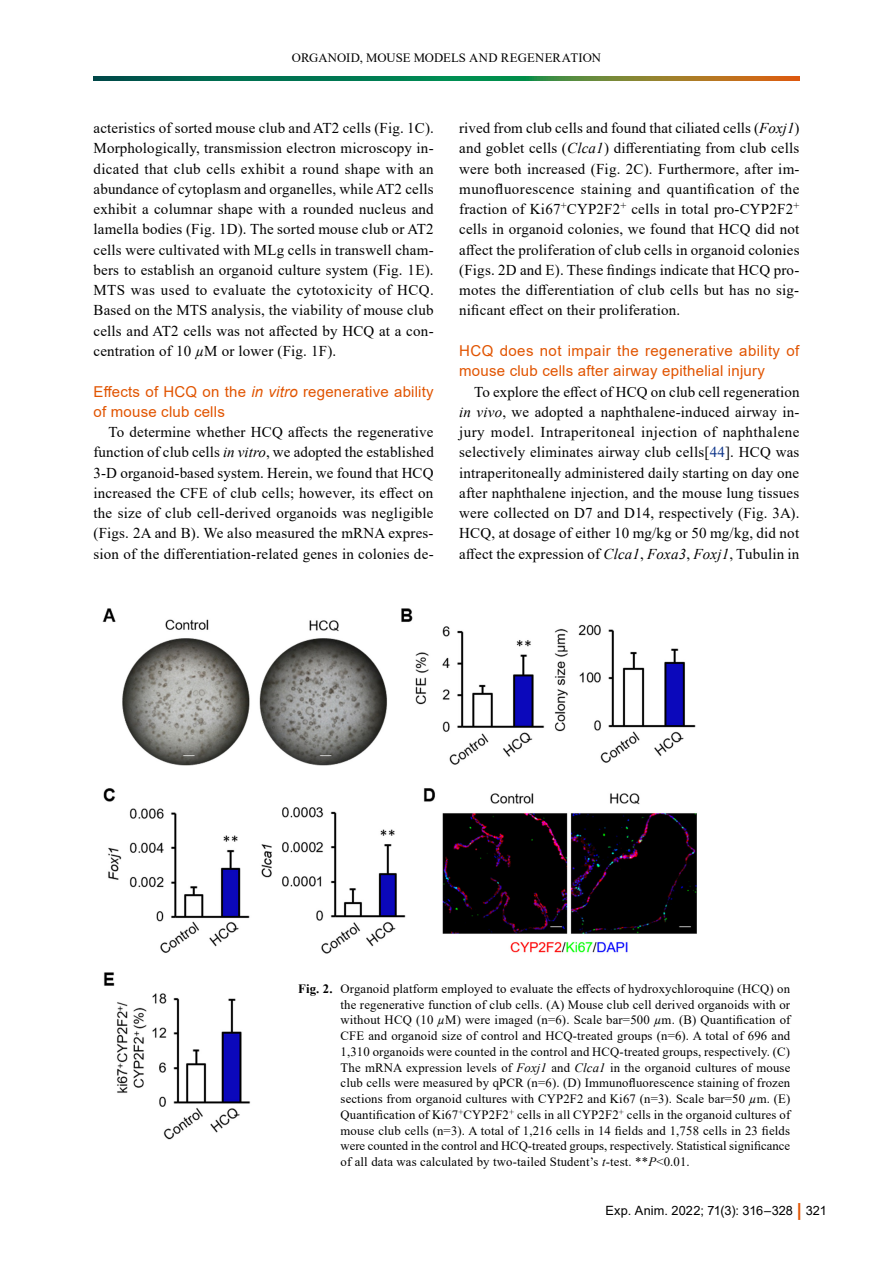
<style>
.page{position:relative;width:893px;height:1263px;background:#fff}
.page>*{position:absolute;margin:0;border:0;box-sizing:border-box;transform-origin:0 0}
.t1{font:15px/20.2px "Times New Roman";letter-spacing:.01em;color:#000;text-align:justify}
.t2{font:15px/20.2px "Arial";letter-spacing:.015em;color:#e15400}
.t3{font:12.75px/15.8px "Times New Roman";letter-spacing:.01em;color:#000;text-align:justify}
.t4{font:12.75px "Arial";letter-spacing:.005em;color:#000}
.s1{font-style:italic}
.s2{color:#0c3388}
.s3{font-weight:700}
.s4{font-weight:700;font-size:18px;color:#e15400}
</style>
<div class="page">
<svg style="left:94px;top:77px;width:705px;height:4px;background:#377842"></svg>
<img style="left:102px;top:608px;width:595px;height:531px">
<p class="t3" style="left:292px;top:49px;width:311px">ORGANOID, MOUSE MODELS AND REGENERATION</p>
<p class="t1" style="left:94px;top:118px;width:342px">acteristics of sorted mouse club and AT2 cells (Fig. 1C).<br>Morphologically, transmission electron microscopy in&shy;dicated that club cells exhibit a round shape with an abundance of cytoplasm and organelles, while AT2 cells exhibit a columnar shape with a rounded nucleus and lamella bodies (Fig. 1D). The sorted mouse club or AT2 cells were cultivated with MLg cells in transwell cham&shy;bers to establish an organoid culture system (Fig. 1E).<br>MTS was used to evaluate the cytotoxicity of HCQ.<br>Based on the MTS analysis, the viability of mouse club cells and AT2 cells was not affected by HCQ at a con&shy;centration of 10 <span class="s1">µ</span>M or lower (Fig. 1F).</p>
<p class="t2" style="left:94px;top:381px;width:342px">Effects of HCQ on the <span class="s1">in vitro</span> regenerative ability of mouse club cells</p>
<p class="t1" style="left:94px;top:421px;width:342px;text-indent:15px">To determine whether HCQ affects the regenerative function of club cells <span class="s1">in vitro</span>, we adopted the established 3-D organoid-based system. Herein, we found that HCQ increased the CFE of club cells; however, its effect on the size of club cell-derived organoids was negligible (Figs. 2A and B). We also measured the mRNA expres&shy;sion of the differentiation-related genes in colonies de-</p>
<p class="t1" style="left:459px;top:118px;width:342px">rived from club cells and found that ciliated cells (<span class="s1">Foxj1</span>) and goblet cells (<span class="s1">Clca1</span>) differentiating from club cells were both increased (Fig. 2C). Furthermore, after im&shy;munofluorescence staining and quantification of the fraction of Ki67<sup>+</sup>CYP2F2<sup>+</sup> cells in total pro-CYP2F2<sup>+ </sup>cells in organoid colonies, we found that HCQ did not affect the proliferation of club cells in organoid colonies (Figs. 2D and E). These findings indicate that HCQ pro&shy;motes the differentiation of club cells but has no sig&shy;nificant effect on their proliferation.</p>
<p class="t2" style="left:459px;top:340px;width:342px">HCQ does not impair the regenerative ability of mouse club cells after airway epithelial injury</p>
<p class="t1" style="left:459px;top:381px;width:342px;text-indent:15px">To explore the effect of HCQ on club cell regeneration <span class="s1">in vivo</span>, we adopted a naphthalene-induced airway in&shy;jury model. Intraperitoneal injection of naphthalene selectively eliminates airway club cells[<span class="s2">44</span>]. HCQ was intraperitoneally administered daily starting on day one after naphthalene injection, and the mouse lung tissues were collected on D7 and D14, respectively (Fig. 3A).<br>HCQ, at dosage of either 10 mg/kg or 50 mg/kg, did not affect the expression of <span class="s1">Clca1</span>, <span class="s1">Foxa3</span>, <span class="s1">Foxj1</span>, Tubulin in</p>
<p class="t3" style="left:341px;top:980px;width:451px;text-indent:-42px"><span class="s3">Fig. 2.</span> Organoid platform employed to evaluate the effects of hydroxychloroquine (HCQ) on the regenerative function of club cells. (A) Mouse club cell derived organoids with or without HCQ (10 <span class="s1">µ</span>M) were imaged (n=6). Scale bar=500 <span class="s1">µ</span>m. (B) Quantification of CFE and organoid size of control and HCQ-treated groups (n=6). A total of 696 and 1,310 organoids were counted in the control and HCQ-treated groups, respectively. (C)<br>The mRNA expression levels of <span class="s1">Foxj1</span> and <span class="s1">Clca1</span> in the organoid cultures of mouse club cells were measured by qPCR (n=6). (D) Immunofluorescence staining of frozen sections from organoid cultures with CYP2F2 and Ki67 (n=3). Scale bar=50 <span class="s1">µ</span>m. (E)<br>Quantification of Ki67<sup>+</sup>CYP2F2<sup>+</sup> cells in all CYP2F2<sup>+</sup> cells in the organoid cultures of mouse club cells (n=3). A total of 1,216 cells in 14 fields and 1,758 cells in 23 fields were counted in the control and HCQ-treated groups, respectively. Statistical significance of all data was calculated by two-tailed Student’s <span class="s1">t</span>-test. **<span class="s1">P</span>&lt;0.01.</p>
<p class="t4" style="left:605px;top:1202px;width:223px">Exp. Anim. 2022; 71(3): 316–328 <span class="s4">|</span> 321</p>
</div>
